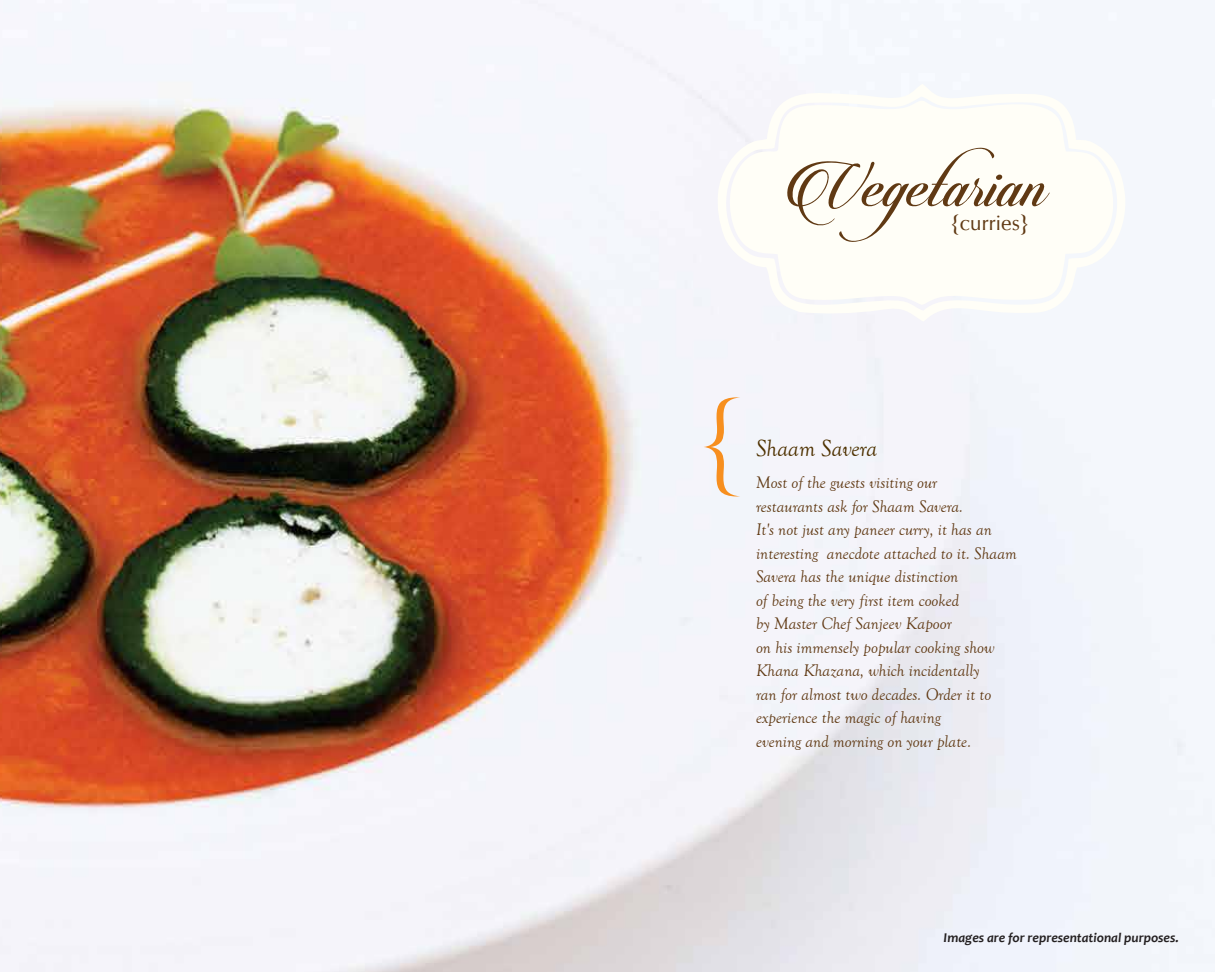
<style>
.page{position:relative;width:1215px;height:972px;background:#fff}
.page>*{position:absolute;margin:0;border:0;box-sizing:border-box;transform-origin:0 0}
.t1{font:72px "Candlescript Demo Version";color:#603913}
.t2{font:italic 24px "Goudy Old Style T";color:#4e3100}
.t3{font:21px "CG Omega";color:#603913}
.t4{font:italic 17.25px/23.5px "Goudy Old Style T";color:#603913}
.t5{font:italic 700 13.5px "Candara";color:#231f20}
</style>
<div class="page">
<img style="left:0;top:0;width:1215px;height:972px">
<svg style="left:717px;top:84px;width:411px;height:238px"></svg>
<svg style="left:704px;top:397px;width:36px;height:99px"></svg>
<h1 class="t1" style="left:779px;top:139px;width:265px">Vegetarian</h1>
<p class="t3" style="left:951px;top:211px;width:80px">{curries}</p>
<h2 class="t2" style="left:756px;top:435px;width:123px">Shaam Savera</h2>
<p class="t4" style="left:756px;top:471px;width:262px">Most of the guests visiting our<br>restaurants ask for Shaam Savera.<br>It's not just any paneer curry, it has an interesting anecdote attached to it. Shaam Savera has the unique distinction<br>of being the very first item cooked<br>by Master Chef Sanjeev Kapoor<br>on his immensely popular cooking show Khana Khazana, which incidentally<br>ran for almost two decades. Order it to experience the magic of having<br>evening and morning on your plate.</p>
<p class="t5" style="left:944px;top:930px;width:237px">Images are for representational purposes.</p>
</div>
